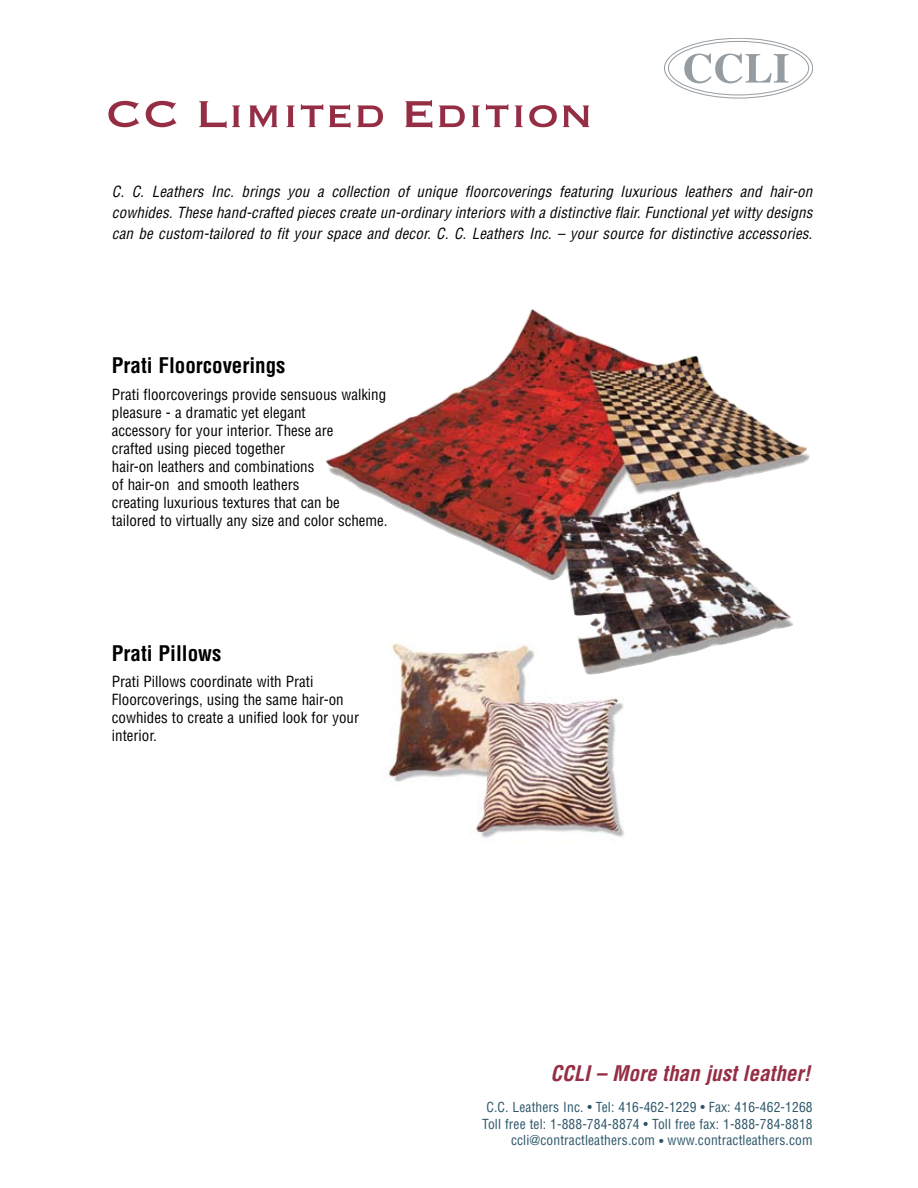
<style>
.page{position:relative;width:918px;height:1188px;background:#fff}
.page>*{position:absolute;margin:0;border:0;box-sizing:border-box;transform-origin:0 0}
.t1{font:700 condensed 21px "Helvetica";color:#000}
.t2{font:italic 700 condensed 21px "Helvetica";color:#952e45}
.t3{font:condensed 15px/18px "Helvetica";color:#000}
.t4{font:italic condensed 15px/21px "Helvetica";letter-spacing:.01em;color:#000;text-align:justify}
.t5{font:condensed 13.5px/16.5px "Helvetica";letter-spacing:.01em;color:#2c5668;text-align:right}
</style>
<div class="page">
<svg style="left:108px;top:101px;width:31px;height:26px"></svg>
<svg style="left:146px;top:101px;width:30px;height:26px"></svg>
<svg style="left:199px;top:101px;width:41px;height:27px"></svg>
<svg style="left:250px;top:105px;width:27px;height:22px"></svg>
<svg style="left:287px;top:105px;width:8px;height:22px"></svg>
<svg style="left:301px;top:104px;width:22px;height:23px"></svg>
<svg style="left:329px;top:105px;width:22px;height:23px"></svg>
<svg style="left:357px;top:105px;width:26px;height:22px"></svg>
<svg style="left:406px;top:100px;width:26px;height:28px"></svg>
<svg style="left:439px;top:105px;width:26px;height:22px"></svg>
<svg style="left:472px;top:105px;width:8px;height:22px"></svg>
<svg style="left:486px;top:104px;width:22px;height:23px"></svg>
<svg style="left:515px;top:105px;width:8px;height:22px"></svg>
<svg style="left:529px;top:105px;width:28px;height:22px"></svg>
<svg style="left:563px;top:105px;width:26px;height:22px"></svg>
<svg style="left:664px;top:38px;width:149px;height:60px"></svg>
<img style="left:388px;top:675px;width:236px;height:163px">
<img style="left:326px;top:310px;width:484px;height:365px">
<p class="t4" style="left:112px;top:180px;width:702px">C. C. Leathers Inc. brings you a collection of unique floorcoverings featuring luxurious leathers and hair-on cowhides. These hand-crafted pieces create un-ordinary interiors with a distinctive flair. Functional yet witty designs can be custom-tailored to fit your space and decor. C. C. Leathers Inc. – your source for distinctive accessories.</p>
<h1 class="t1" style="left:112px;top:353px;width:175px">Prati Floorcoverings</h1>
<p class="t3" style="left:112px;top:385px;width:277px">Prati floorcoverings provide sensuous walking pleasure - a dramatic yet elegant<br>accessory for your interior. These are<br>crafted using pieced together<br>hair-on leathers and combinations<br>of hair-on and smooth leathers<br>creating luxurious textures that can be tailored to virtually any size and color scheme.</p>
<h1 class="t1" style="left:112px;top:640px;width:111px">Prati Pillows</h1>
<p class="t3" style="left:112px;top:673px;width:249px">Prati Pillows coordinate with Prati<br>Floorcoverings, using the same hair-on cowhides to create a unified look for your interior.</p>
<h1 class="t2" style="left:550px;top:1060px;width:261px">CCLI – More than just leather!</h1>
<p class="t5" style="left:482px;top:1099px;width:332px">C.C. Leathers Inc. • Tel: 416-462-1229 • Fax: 416-462-1268<br>Toll free tel: 1-888-784-8874 • Toll free fax: 1-888-784-8818 ccli@contractleathers.com • www.contractleathers.com</p>
</div>
